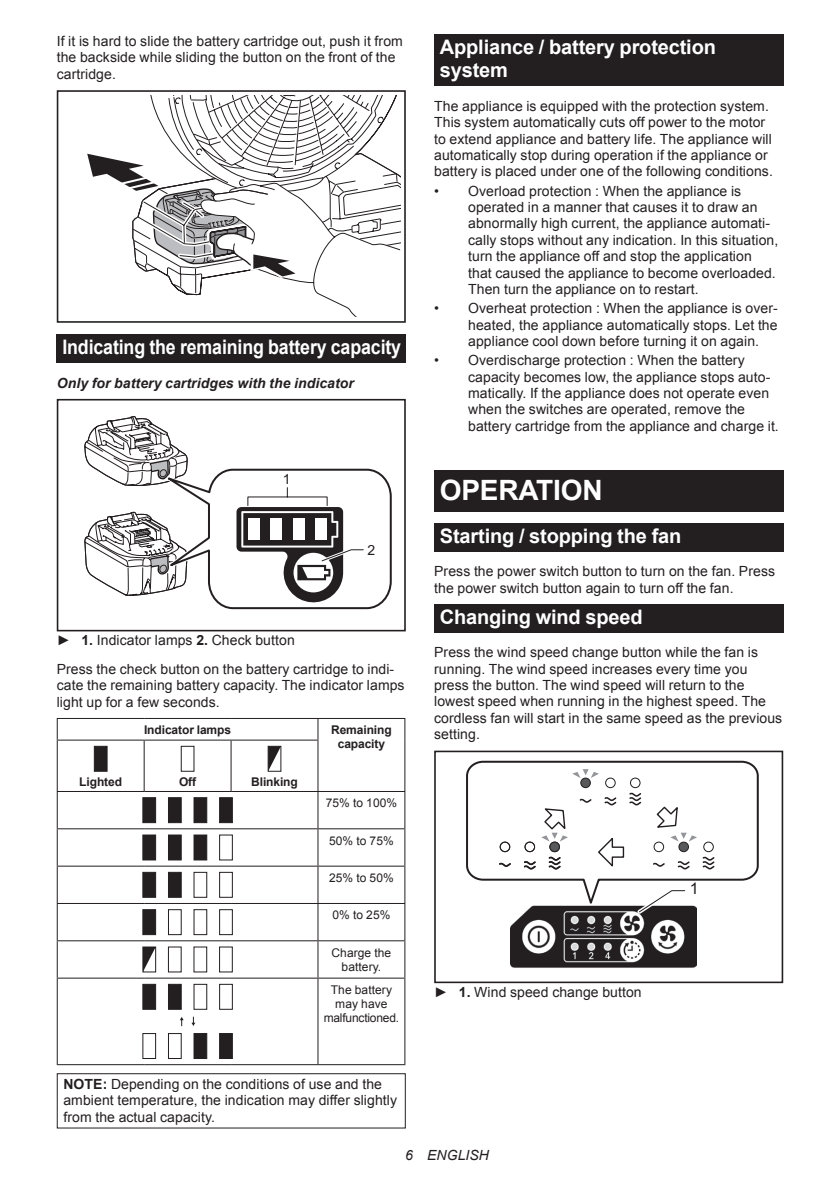
<style>
.page{position:relative;width:840px;height:1191px;background:#fff}
.page>*{position:absolute;margin:0;border:0;box-sizing:border-box;transform-origin:0 0}
.t1{font:700 28px "Arial";letter-spacing:-.01em;color:#fff}
.t2{font:700 20px/23.4px "Arial";letter-spacing:-.01em;color:#fff}
.t3{font:700 20px "Arial";letter-spacing:-.01em;color:#fff;scale:.89 1}
.t4{font:16px "Arial";color:#231f20}
.t5{font:14px/16.4px "Arial";letter-spacing:.005em;color:#231f20}
.t6{font:italic 700 14px "Arial";letter-spacing:.005em;color:#231f20}
.t7{font:italic 14px "Arial";letter-spacing:.005em;color:#231f20}
.t8{font:12px/14px "Arial";letter-spacing:.005em;color:#231f20;text-align:center}
.t9{font:700 12px/14px "Arial";letter-spacing:-.01em;color:#231f20;text-align:center}
.s1{font-weight:700}
</style>
<div class="page">
<svg style="left:150px;top:96px;width:247px;height:4px"></svg>
<svg style="left:87px;top:100px;width:314px;height:217px"></svg>
<div style="left:57px;top:294px;width:73px;height:29px;background:#fff"></div>
<div style="left:57px;top:90px;width:348px;height:233px;border:2px solid #231f20"></div>
<div style="left:57px;top:334px;width:348px;height:28px;background:#231f20"></div>
<svg style="left:84px;top:399px;width:308px;height:232px"></svg>
<hr style="left:57px;top:718px;width:87px;height:1px;background:#231f20">
<svg style="left:57px;top:719px;width:1px;height:20px"></svg>
<hr style="left:144px;top:718px;width:87px;height:1px;background:#231f20">
<hr style="left:231px;top:718px;width:87px;height:1px;background:#231f20">
<hr style="left:318px;top:718px;width:87px;height:1px;background:#231f20">
<svg style="left:317px;top:719px;width:1px;height:20px"></svg>
<svg style="left:404px;top:719px;width:1px;height:21px"></svg>
<hr style="left:57px;top:739px;width:87px;height:1px;background:#231f20">
<hr style="left:57px;top:740px;width:1px;height:51px;background:#231f20">
<hr style="left:144px;top:739px;width:87px;height:1px;background:#231f20">
<hr style="left:144px;top:740px;width:1px;height:51px;background:#231f20">
<hr style="left:231px;top:739px;width:87px;height:1px;background:#231f20">
<hr style="left:230px;top:740px;width:1px;height:51px;background:#231f20">
<hr style="left:317px;top:740px;width:1px;height:51px;background:#231f20">
<hr style="left:404px;top:740px;width:1px;height:51px;background:#231f20">
<hr style="left:57px;top:791px;width:87px;height:1px;background:#231f20">
<hr style="left:57px;top:792px;width:1px;height:36px;background:#231f20">
<hr style="left:144px;top:791px;width:87px;height:1px;background:#231f20">
<hr style="left:231px;top:791px;width:87px;height:1px;background:#231f20">
<hr style="left:318px;top:791px;width:87px;height:1px;background:#231f20">
<hr style="left:317px;top:792px;width:1px;height:36px;background:#231f20">
<hr style="left:404px;top:792px;width:1px;height:36px;background:#231f20">
<hr style="left:57px;top:828px;width:87px;height:1px;background:#231f20">
<hr style="left:57px;top:829px;width:1px;height:36px;background:#231f20">
<hr style="left:144px;top:828px;width:87px;height:1px;background:#231f20">
<hr style="left:231px;top:828px;width:87px;height:1px;background:#231f20">
<hr style="left:318px;top:828px;width:87px;height:1px;background:#231f20">
<hr style="left:317px;top:829px;width:1px;height:36px;background:#231f20">
<hr style="left:404px;top:829px;width:1px;height:36px;background:#231f20">
<hr style="left:57px;top:865px;width:87px;height:1px;background:#231f20">
<hr style="left:57px;top:866px;width:1px;height:37px;background:#231f20">
<hr style="left:144px;top:865px;width:87px;height:1px;background:#231f20">
<hr style="left:231px;top:865px;width:87px;height:1px;background:#231f20">
<hr style="left:318px;top:865px;width:87px;height:1px;background:#231f20">
<hr style="left:317px;top:866px;width:1px;height:37px;background:#231f20">
<hr style="left:404px;top:866px;width:1px;height:37px;background:#231f20">
<hr style="left:57px;top:903px;width:87px;height:1px;background:#231f20">
<hr style="left:57px;top:904px;width:1px;height:36px;background:#231f20">
<hr style="left:144px;top:903px;width:87px;height:1px;background:#231f20">
<hr style="left:231px;top:903px;width:87px;height:1px;background:#231f20">
<hr style="left:318px;top:903px;width:87px;height:1px;background:#231f20">
<hr style="left:317px;top:904px;width:1px;height:36px;background:#231f20">
<hr style="left:404px;top:904px;width:1px;height:36px;background:#231f20">
<hr style="left:57px;top:940px;width:87px;height:1px;background:#231f20">
<hr style="left:57px;top:941px;width:1px;height:36px;background:#231f20">
<hr style="left:144px;top:940px;width:87px;height:1px;background:#231f20">
<hr style="left:231px;top:940px;width:87px;height:1px;background:#231f20">
<hr style="left:318px;top:940px;width:87px;height:1px;background:#231f20">
<hr style="left:317px;top:941px;width:1px;height:36px;background:#231f20">
<hr style="left:404px;top:941px;width:1px;height:36px;background:#231f20">
<hr style="left:57px;top:977px;width:87px;height:1px;background:#231f20">
<hr style="left:57px;top:978px;width:1px;height:86px;background:#231f20">
<hr style="left:144px;top:977px;width:87px;height:1px;background:#231f20">
<hr style="left:231px;top:977px;width:87px;height:1px;background:#231f20">
<hr style="left:318px;top:977px;width:87px;height:1px;background:#231f20">
<hr style="left:317px;top:978px;width:1px;height:86px;background:#231f20">
<hr style="left:404px;top:978px;width:1px;height:86px;background:#231f20">
<hr style="left:57px;top:1064px;width:87px;height:1px;background:#231f20">
<hr style="left:144px;top:1064px;width:87px;height:1px;background:#231f20">
<hr style="left:231px;top:1064px;width:87px;height:1px;background:#231f20">
<hr style="left:318px;top:1064px;width:87px;height:1px;background:#231f20">
<svg style="left:94px;top:746px;width:13px;height:25px"></svg>
<svg style="left:181px;top:746px;width:13px;height:25px"></svg>
<svg style="left:267px;top:746px;width:14px;height:25px"></svg>
<svg style="left:142px;top:797px;width:14px;height:26px"></svg>
<svg style="left:168px;top:797px;width:14px;height:26px"></svg>
<svg style="left:193px;top:797px;width:15px;height:26px"></svg>
<svg style="left:219px;top:797px;width:14px;height:26px"></svg>
<svg style="left:142px;top:834px;width:14px;height:26px"></svg>
<svg style="left:168px;top:834px;width:14px;height:26px"></svg>
<svg style="left:193px;top:834px;width:40px;height:26px"></svg>
<svg style="left:142px;top:872px;width:14px;height:25px"></svg>
<svg style="left:168px;top:872px;width:65px;height:25px"></svg>
<svg style="left:142px;top:909px;width:91px;height:26px"></svg>
<svg style="left:142px;top:946px;width:91px;height:26px"></svg>
<svg style="left:142px;top:983px;width:91px;height:76px"></svg>
<div style="left:57px;top:1073px;width:348px;height:55px;border:1px solid #231f20"></div>
<div style="left:434px;top:34px;width:348px;height:52px;background:#231f20"></div>
<div style="left:434px;top:470px;width:348px;height:41px;background:#231f20"></div>
<div style="left:434px;top:523px;width:348px;height:28px;background:#231f20"></div>
<div style="left:434px;top:604px;width:348px;height:28px;background:#231f20"></div>
<div style="left:434px;top:750px;width:348px;height:233px;border:2px solid #231f20"></div>
<img style="left:510px;top:917px;width:185px;height:51px">
<svg style="left:466px;top:760px;width:293px;height:149px"></svg>
<svg style="left:702px;top:856px;width:12px;height:13px"></svg>
<div style="left:703px;top:841px;width:10px;height:11px;border:1px solid #231f20;border-radius:50%"></div>
<svg style="left:498px;top:769px;width:198px;height:148px"></svg>
<p class="t5" style="left:57px;top:33px;width:347px">If it is hard to slide the battery cartridge out, push it from the backside while sliding the button on the front of the cartridge.</p>
<h2 class="t3" style="left:62px;top:334px;width:382px">Indicating the remaining battery capacity</h2>
<p class="t6" style="left:57px;top:373px;width:298px">Only for battery cartridges with the indicator</p>
<p class="t5" style="left:282px;top:471px;width:9px">1</p>
<p class="t5" style="left:367px;top:542px;width:9px">2</p>
<p class="t5" style="left:57px;top:626px;width:339px;line-height:28.8px">► <span class="s1">1.</span> Indicator lamps <span class="s1">2.</span> Check button<br>Press the check button on the battery cartridge to indi-</p>
<p class="t5" style="left:57px;top:677px;width:349px">cate the remaining battery capacity. The indicator lamps light up for a few seconds.</p>
<p class="t9" style="left:144px;top:723px;width:88px">Indicator lamps</p>
<p class="t9" style="left:331px;top:723px;width:62px">Remaining capacity</p>
<p class="t9" style="left:79px;top:775px;width:44px">Lighted</p>
<p class="t9" style="left:179px;top:775px;width:19px">Off</p>
<p class="t9" style="left:251px;top:775px;width:48px">Blinking</p>
<p class="t8" style="left:325px;top:796px;width:73px">75% to 100%</p>
<p class="t8" style="left:329px;top:833px;width:66px">50% to 75%</p>
<p class="t8" style="left:329px;top:871px;width:66px">25% to 50%</p>
<p class="t8" style="left:332px;top:908px;width:59px">0% to 25%</p>
<p class="t8" style="left:331px;top:945px;width:61px">Charge the battery.</p>
<p class="t8" style="left:323px;top:983px;width:77px">The battery may have malfunctioned.</p>
<p class="t5" style="left:63px;top:1076px;width:335px"><span class="s1">NOTE:</span> Depending on the conditions of use and the ambient temperature, the indication may differ slightly from the actual capacity.</p>
<h2 class="t2" style="left:439px;top:36px;width:277px">Appliance / battery protection system</h2>
<p class="t5" style="left:434px;top:98px;width:340px">The appliance is equipped with the protection system.<br>This system automatically cuts off power to the motor to extend appliance and battery life. The appliance will automatically stop during operation if the appliance or battery is placed under one of the following conditions.</p>
<p class="t5" style="left:468px;top:183px;width:311px;text-indent:-34px">• Overload protection : When the appliance is operated in a manner that causes it to draw an abnormally high current, the appliance automati&shy;cally stops without any indication. In this situation, turn the appliance off and stop the application that caused the appliance to become overloaded.<br>Then turn the appliance on to restart.</p>
<p class="t5" style="left:468px;top:300px;width:311px;text-align:justify;text-indent:-34px">• Overheat protection : When the appliance is over&shy;heated, the appliance automatically stops. Let the appliance cool down before turning it on again.</p>
<p class="t5" style="left:468px;top:352px;width:312px;text-indent:-34px">• Overdischarge protection : When the battery capacity becomes low, the appliance stops auto&shy;matically. If the appliance does not operate even when the switches are operated, remove the battery cartridge from the appliance and charge it.</p>
<h1 class="t1" style="left:439px;top:471px;width:164px">OPERATION</h1>
<h2 class="t2" style="left:439px;top:524px;width:243px">Starting / stopping the fan</h2>
<p class="t5" style="left:434px;top:563px;width:342px">Press the power switch button to turn on the fan. Press the power switch button again to turn off the fan.</p>
<h2 class="t2" style="left:439px;top:606px;width:204px">Changing wind speed</h2>
<p class="t5" style="left:434px;top:644px;width:349px">Press the wind speed change button while the fan is running. The wind speed increases every time you press the button. The wind speed will return to the lowest speed when running in the highest speed. The cordless fan will start in the same speed as the previous setting.</p>
<p class="t5" style="left:434px;top:983px;width:209px">► <span class="s1">1.</span> Wind speed change button</p>
<p class="t4" style="left:689px;top:878px;width:10px">1</p>
<p class="t7" style="left:405px;top:1146px;width:85px">6 ENGLISH</p>
</div>
